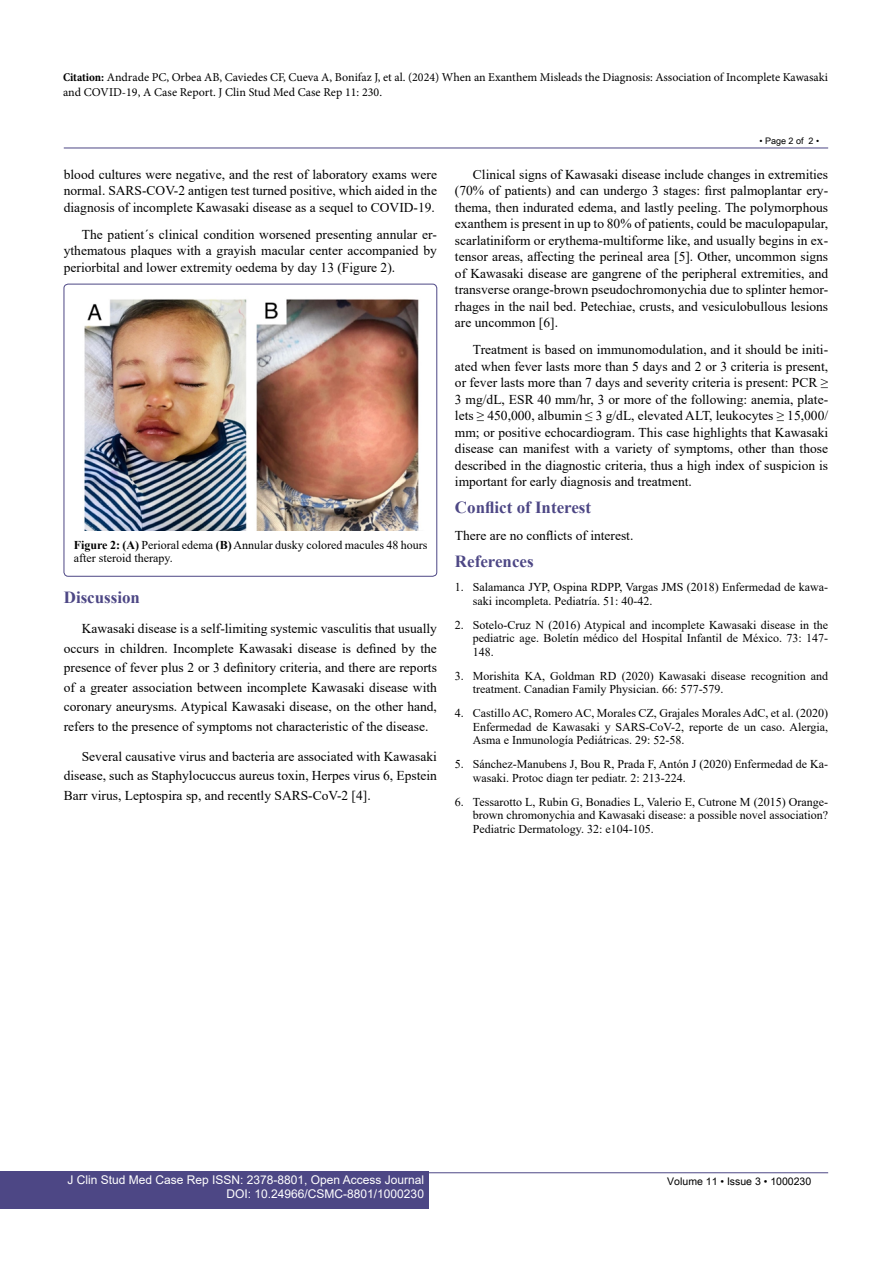
<style>
.page{position:relative;width:893px;height:1263px;background:#fff}
.page>*{position:absolute;margin:0;border:0;box-sizing:border-box;transform-origin:0 0}
.t1{font:700 16.95px "Times New Roman";color:#4d4785}
.t2{font:13.5px/16.5px "Times New Roman";color:#000;text-align:justify}
.t3{font:12px/13.5px "Times New Roman";color:#000}
.t4{font:12px/15px "Minion Pro";color:#000}
.t5{font:12px/14.2px "Arial";color:#fff;text-align:right}
.t6{font:10.5px "Arial Unicode MS";color:#000}
.t7{font:9px "Arial Unicode MS";color:#000}
.s1{font-weight:700;font-stretch:condensed}
.s2{font-weight:700}
</style>
<div class="page">
<hr style="left:64px;top:148px;width:764px;height:1px;background:#4d4785">
<hr style="left:64px;top:1172px;width:764px;height:1px;background:#4d4785">
<div style="left:0;top:1171px;width:428px;height:38px;background:#4d4785"></div>
<div style="left:64px;top:284px;width:373px;height:292px;border:1px solid #4d4785;border-radius:4px"></div>
<img style="left:84px;top:299px;width:335px;height:232px">
<p class="t4" style="left:63px;top:69px;width:767px"><span class="s1">Citation:</span> Andrade PC, Orbea AB, Caviedes CF, Cueva A, Bonifaz J, et al. (2024) When an Exanthem Misleads the Diagnosis: Association of Incomplete Kawasaki and COVID-19, A Case Report. J Clin Stud Med Case Rep 11: 230.</p>
<p class="t7" style="left:759px;top:134px;width:61px">• Page 2 of 2 •</p>
<p class="t2" style="left:64px;top:166px;width:375px">blood cultures were negative, and the rest of laboratory exams were normal. SARS-COV-2 antigen test turned positive, which aided in the diagnosis of incomplete Kawasaki disease as a sequel to COVID-19.</p>
<p class="t2" style="left:64px;top:226px;width:375px;text-indent:18px">The patient´s clinical condition worsened presenting annular er&shy;ythematous plaques with a grayish macular center accompanied by periorbital and lower extremity oedema by day 13 (Figure 2).</p>
<p class="t3" style="left:74px;top:537px;width:355px"><span class="s2">Figure 2: (A)</span> Perioral edema <span class="s2">(B)</span> Annular dusky colored macules 48 hours after steroid therapy.</p>
<p class="t1" style="left:64px;top:585px;width:78px">Discussion</p>
<p class="t2" style="left:64px;top:619px;width:375px;line-height:19.5px;text-indent:18px">Kawasaki disease is a self-limiting systemic vasculitis that usually occurs in children. Incomplete Kawasaki disease is defined by the presence of fever plus 2 or 3 definitory criteria, and there are reports of a greater association between incomplete Kawasaki disease with coronary aneurysms. Atypical Kawasaki disease, on the other hand, refers to the presence of symptoms not characteristic of the disease.</p>
<p class="t2" style="left:64px;top:746px;width:375px;line-height:19.5px;text-indent:18px">Several causative virus and bacteria are associated with Kawasaki disease, such as Staphylocuccus aureus toxin, Herpes virus 6, Epstein Barr virus, Leptospira sp, and recently SARS-CoV-2 [4].</p>
<p class="t2" style="left:455px;top:166px;width:375px;text-indent:18px">Clinical signs of Kawasaki disease include changes in extremities (70% of patients) and can undergo 3 stages: first palmoplantar ery&shy;thema, then indurated edema, and lastly peeling. The polymorphous exanthem is present in up to 80% of patients, could be maculopapular, scarlatiniform or erythema-multiforme like, and usually begins in ex&shy;tensor areas, affecting the perineal area [5]. Other, uncommon signs of Kawasaki disease are gangrene of the peripheral extremities, and transverse orange-brown pseudochromonychia due to splinter hemor&shy;rhages in the nail bed. Petechiae, crusts, and vesiculobullous lesions are uncommon [6].</p>
<p class="t2" style="left:455px;top:341px;width:375px;text-indent:18px">Treatment is based on immunomodulation, and it should be initi&shy;ated when fever lasts more than 5 days and 2 or 3 criteria is present, or fever lasts more than 7 days and severity criteria is present: PCR ≥ 3 mg/dL, ESR 40 mm/hr, 3 or more of the following: anemia, plate&shy;lets ≥ 450,000, albumin ≤ 3 g/dL, elevated ALT, leukocytes ≥ 15,000/ mm; or positive echocardiogram. This case highlights that Kawasaki disease can manifest with a variety of symptoms, other than those described in the diagnostic criteria, thus a high index of suspicion is important for early diagnosis and treatment.</p>
<p class="t1" style="left:455px;top:495px;width:138px">Conflict of Interest</p>
<p class="t2" style="left:455px;top:527px;width:180px">There are no conflicts of interest.</p>
<p class="t1" style="left:455px;top:549px;width:80px">References</p>
<p class="t3" style="left:473px;top:580px;width:357px;text-indent:-18px">1. Salamanca JYP, Ospina RDPP, Vargas JMS (2018) Enfermedad de kawa&shy;saki incompleta. Pediatría. 51: 40-42.</p>
<p class="t3" style="left:473px;top:618px;width:357px;text-align:justify;text-indent:-18px">2. Sotelo-Cruz N (2016) Atypical and incomplete Kawasaki disease in the pediatric age. Boletín médico del Hospital Infantil de México. 73: 147- 148.</p>
<p class="t3" style="left:473px;top:669px;width:357px;text-indent:-18px">3. Morishita KA, Goldman RD (2020) Kawasaki disease recognition and treatment. Canadian Family Physician. 66: 577-579.</p>
<p class="t3" style="left:473px;top:706px;width:357px;text-align:justify;text-indent:-18px">4. Castillo AC, Romero AC, Morales CZ, Grajales Morales AdC, et al. (2020)<br>Enfermedad de Kawasaki y SARS-CoV-2, reporte de un caso. Alergia, Asma e Inmunología Pediátricas. 29: 52-58.</p>
<p class="t3" style="left:473px;top:757px;width:357px;text-indent:-18px">5. Sánchez-Manubens J, Bou R, Prada F, Antón J (2020) Enfermedad de Ka&shy;wasaki. Protoc diagn ter pediatr. 2: 213-224.</p>
<p class="t3" style="left:473px;top:795px;width:357px;text-align:justify;text-indent:-18px">6. Tessarotto L, Rubin G, Bonadies L, Valerio E, Cutrone M (2015) Orange‐ brown chromonychia and Kawasaki disease: a possible novel association?<br>Pediatric Dermatology. 32: e104-105.</p>
<p class="t5" style="left:68px;top:1172px;width:358px">J Clin Stud Med Case Rep ISSN: 2378-8801, Open Access Journal<br>DOI: 10.24966/CSMC-8801/1000230</p>
<p class="t6" style="left:667px;top:1173px;width:145px">Volume 11 • Issue 3 • 1000230</p>
</div>
